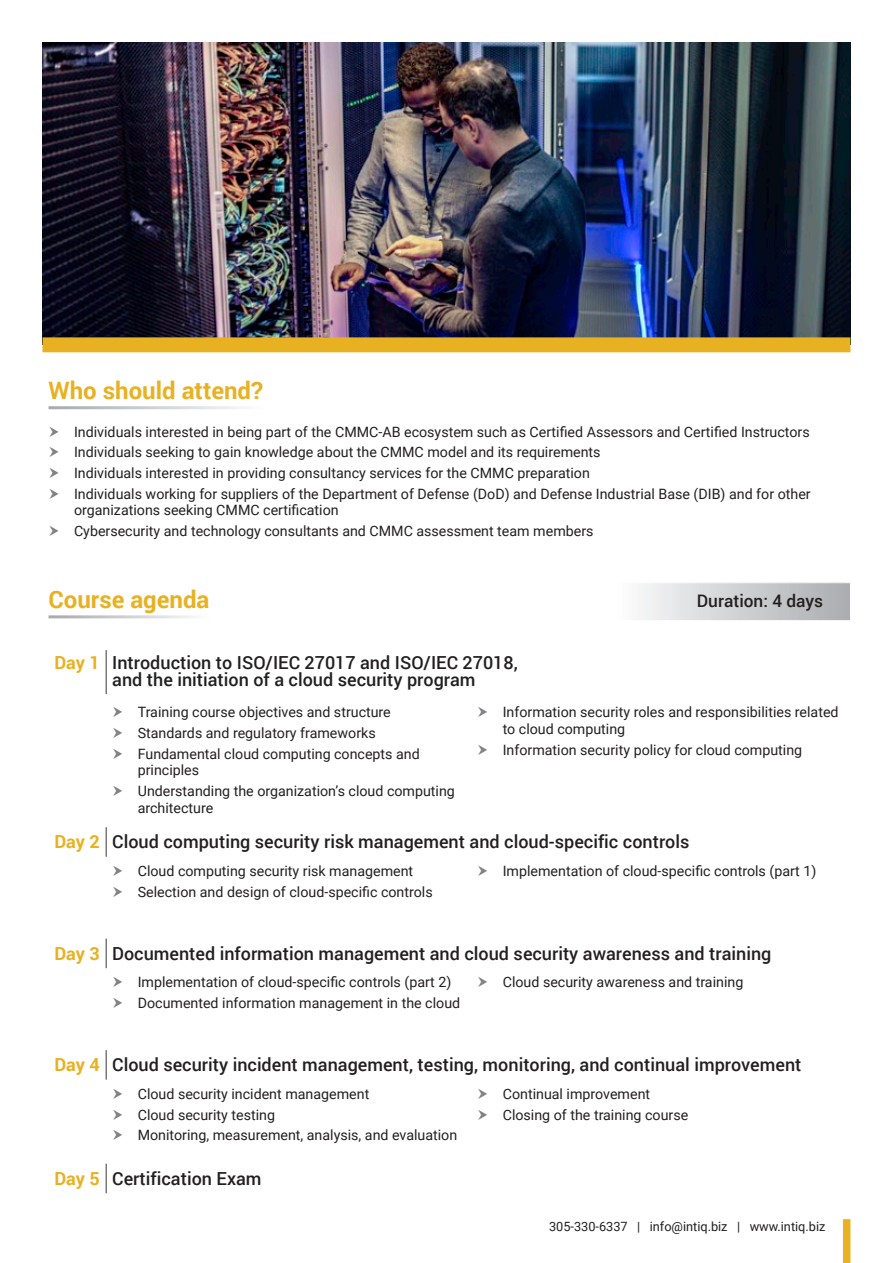
<style>
.page{position:relative;width:893px;height:1263px;background:#fff}
.page>*{position:absolute;margin:0;border:0;box-sizing:border-box;transform-origin:0 0}
.t1{font:700 24px "Roboto";color:#e8b121}
.t2{font:500 18px/16.5px "Roboto";color:#231f20}
.t3{font:700 18px "Roboto";letter-spacing:-.005em;color:#e8b121}
.t4{font:500 17.25px "Roboto";color:#231f20}
.t5{font:14.25px/16.5px "Roboto";color:#231f20}
.t6{font:12.75px "Roboto";color:#231f20}
</style>
<div class="page">
<img style="left:43px;top:43px;width:807px;height:294px">
<div style="left:43px;top:337px;width:807px;height:15px;background:#e8b121"></div>
<svg style="left:642px;top:583px;width:208px;height:37px;background:#cecfd2"></svg>
<hr style="left:105px;top:650px;width:2px;height:44px;background:#76787b">
<hr style="left:105px;top:827px;width:2px;height:30px;background:#76787b">
<hr style="left:105px;top:939px;width:2px;height:29px;background:#76787b">
<hr style="left:105px;top:1050px;width:2px;height:29px;background:#76787b">
<hr style="left:105px;top:1164px;width:2px;height:29px;background:#76787b">
<div style="left:843px;top:1219px;width:7px;height:44px;background:#e8b121"></div>
<p class="t1" style="left:49px;top:373px;width:216px">Who should attend?</p>
<p class="t5" style="left:74px;top:423px;width:737px">Individuals interested in being part of the CMMC-AB ecosystem such as Certified Assessors and Certified Instructors</p>
<p class="t5" style="left:74px;top:444px;width:528px">Individuals seeking to gain knowledge about the CMMC model and its requirements</p>
<p class="t5" style="left:74px;top:464px;width:517px">Individuals interested in providing consultancy services for the CMMC preparation</p>
<p class="t5" style="left:74px;top:485px;width:738px">Individuals working for suppliers of the Department of Defense (DoD) and Defense Industrial Base (DIB) and for other organizations seeking CMMC certification</p>
<p class="t5" style="left:74px;top:522px;width:521px">Cybersecurity and technology consultants and CMMC assessment team members</p>
<p class="t1" style="left:49px;top:582px;width:162px">Course agenda</p>
<p class="t4" style="left:697px;top:589px;width:128px">Duration: 4 days</p>
<p class="t3" style="left:55px;top:650px;width:47px">Day 1</p>
<p class="t2" style="left:112px;top:654px;width:407px">Introduction to ISO/IEC 27017 and ISO/IEC 27018, and the initiation of a cloud security program</p>
<p class="t5" style="left:138px;top:704px;width:255px">Training course objectives and structure</p>
<p class="t5" style="left:138px;top:724px;width:239px">Standards and regulatory frameworks</p>
<p class="t5" style="left:138px;top:745px;width:284px">Fundamental cloud computing concepts and principles</p>
<p class="t5" style="left:138px;top:782px;width:319px">Understanding the organization’s cloud computing architecture</p>
<p class="t5" style="left:503px;top:704px;width:337px">Information security roles and responsibilities related to cloud computing</p>
<p class="t5" style="left:503px;top:741px;width:301px">Information security policy for cloud computing</p>
<p class="t3" style="left:55px;top:829px;width:47px">Day 2</p>
<p class="t2" style="left:112px;top:833px;width:579px">Cloud computing security risk management and cloud-specific controls</p>
<p class="t5" style="left:138px;top:862px;width:277px">Cloud computing security risk management</p>
<p class="t5" style="left:138px;top:883px;width:296px">Selection and design of cloud-specific controls</p>
<p class="t5" style="left:503px;top:862px;width:315px">Implementation of cloud-specific controls (part 1)</p>
<p class="t3" style="left:55px;top:940px;width:47px">Day 3</p>
<p class="t2" style="left:112px;top:944px;width:661px">Documented information management and cloud security awareness and training</p>
<p class="t5" style="left:138px;top:973px;width:315px">Implementation of cloud-specific controls (part 2)</p>
<p class="t5" style="left:138px;top:994px;width:324px">Documented information management in the cloud</p>
<p class="t5" style="left:503px;top:973px;width:242px">Cloud security awareness and training</p>
<p class="t3" style="left:55px;top:1052px;width:47px">Day 4</p>
<p class="t2" style="left:112px;top:1056px;width:691px">Cloud security incident management, testing, monitoring, and continual improvement</p>
<p class="t5" style="left:138px;top:1085px;width:233px">Cloud security incident management</p>
<p class="t5" style="left:138px;top:1106px;width:139px">Cloud security testing</p>
<p class="t5" style="left:138px;top:1126px;width:321px">Monitoring, measurement, analysis, and evaluation</p>
<p class="t5" style="left:503px;top:1085px;width:149px">Continual improvement</p>
<p class="t5" style="left:503px;top:1106px;width:187px">Closing of the training course</p>
<p class="t3" style="left:55px;top:1165px;width:47px">Day 5</p>
<p class="t2" style="left:112px;top:1169px;width:151px">Certification Exam</p>
<p class="t6" style="left:549px;top:1218px;width:278px">305-330-6337 | info@intiq.biz | www.intiq.biz</p>
</div>
